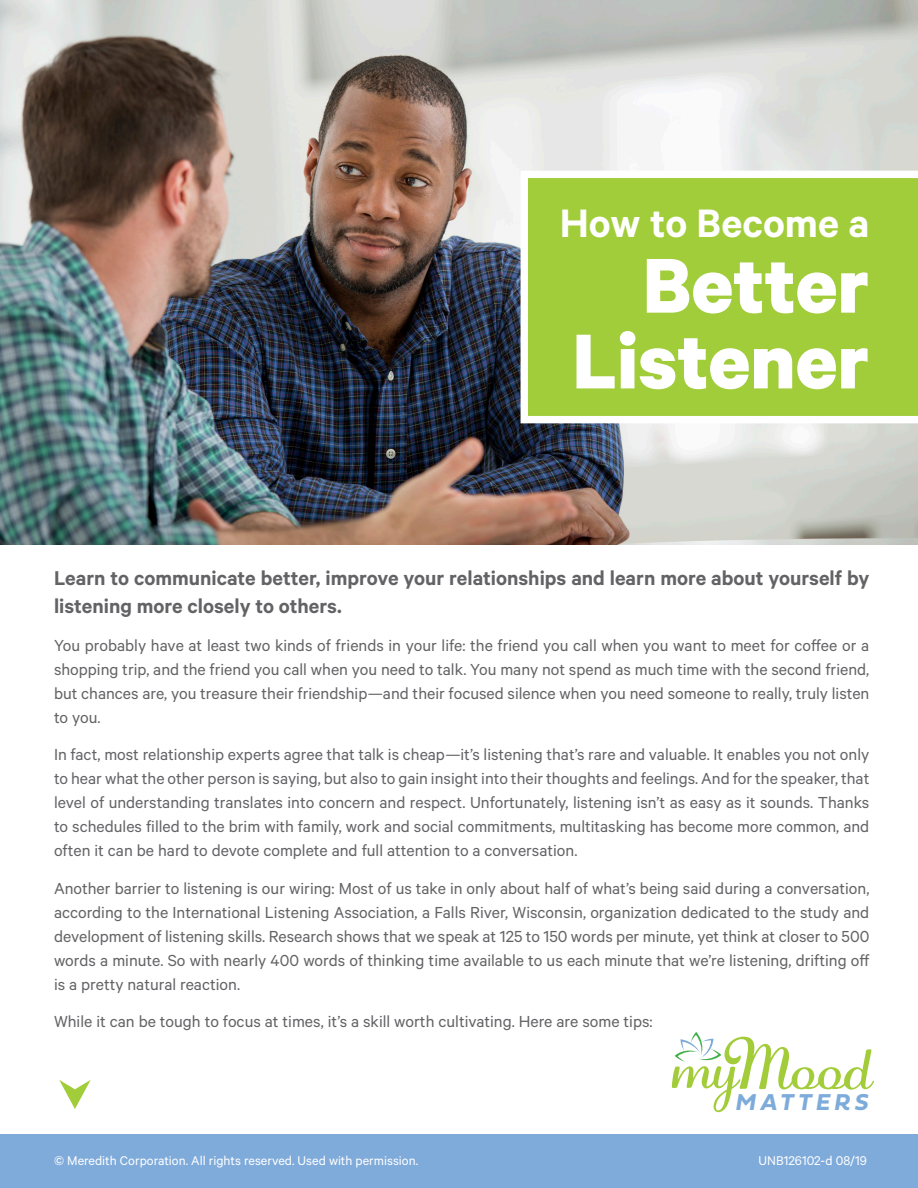
<style>
.page{position:relative;width:918px;height:1188px;background:#fff}
.page>*{position:absolute;margin:0;border:0;box-sizing:border-box;transform-origin:0 0}
.t1{font:700 87.45px/75.8px "Calibre";color:#fff;text-align:right}
.t2{font:67.2px "Adage Script JF";color:#a2cc39}
.t3{font:600 44.7px "Calibre";color:#fff}
.t4{font:italic 700 23.85px "Fieldwork";letter-spacing:.195em;color:#7dabda}
.t5{font:600 22.5px/28.5px "Calibre";color:#636366}
.t6{font:18px/24px "Calibre";color:#636366;text-align:justify}
.t7{font:14.25px "Calibre";color:#fff}
</style>
<div class="page">
<img style="left:0;top:0;width:918px;height:544px">
<svg style="left:521px;top:171px;width:397px;height:252px;background:#a7d048"></svg>
<svg style="left:59px;top:1080px;width:32px;height:29px"></svg>
<div style="left:0;top:1134px;width:918px;height:54px;background:#7fabdb"></div>
<svg style="left:672px;top:1032px;width:68px;height:80px"></svg>
<p class="t3" style="left:560px;top:196px;width:311px">How to Become a</p>
<p class="t1" style="left:573px;top:245px;width:298px">Better<br>Listener</p>
<p class="t5" style="left:54px;top:563px;width:817px">Learn to communicate better, improve your relationships and learn more about yourself by listening more closely to others.</p>
<p class="t6" style="left:54px;top:633px;width:817px">You probably have at least two kinds of friends in your life: the friend you call when you want to meet for coffee or a shopping trip, and the friend you call when you need to talk. You many not spend as much time with the second friend, but chances are, you treasure their friendship—and their focused silence when you need someone to really, truly listen to you.</p>
<p class="t6" style="left:54px;top:742px;width:817px">In fact, most relationship experts agree that talk is cheap—it’s listening that’s rare and valuable. It enables you not only to hear what the other person is saying, but also to gain insight into their thoughts and feelings. And for the speaker, that level of understanding translates into concern and respect. Unfortunately, listening isn’t as easy as it sounds. Thanks to schedules filled to the brim with family, work and social commitments, multitasking has become more common, and often it can be hard to devote complete and full attention to a conversation.</p>
<p class="t6" style="left:54px;top:876px;width:817px">Another barrier to listening is our wiring: Most of us take in only about half of what’s being said during a conversation, according to the International Listening Association, a Falls River, Wisconsin, organization dedicated to the study and development of listening skills. Research shows that we speak at 125 to 150 words per minute, yet think at closer to 500 words a minute. So with nearly 400 words of thinking time available to us each minute that we’re listening, drifting off is a pretty natural reaction.</p>
<p class="t6" style="left:54px;top:1009px;width:600px">While it can be tough to focus at times, it’s a skill worth cultivating. Here are some tips:</p>
<p class="t2" style="left:723px;top:1021px;width:151px">Mood</p>
<p class="t4" style="left:735px;top:1083px;width:134px">MATTERS</p>
<p class="t7" style="left:54px;top:1152px;width:366px">© Meredith Corporation. All rights reserved. Used with permission.</p>
<p class="t7" style="left:759px;top:1152px;width:110px">UNB126102-d 08/19</p>
</div>
